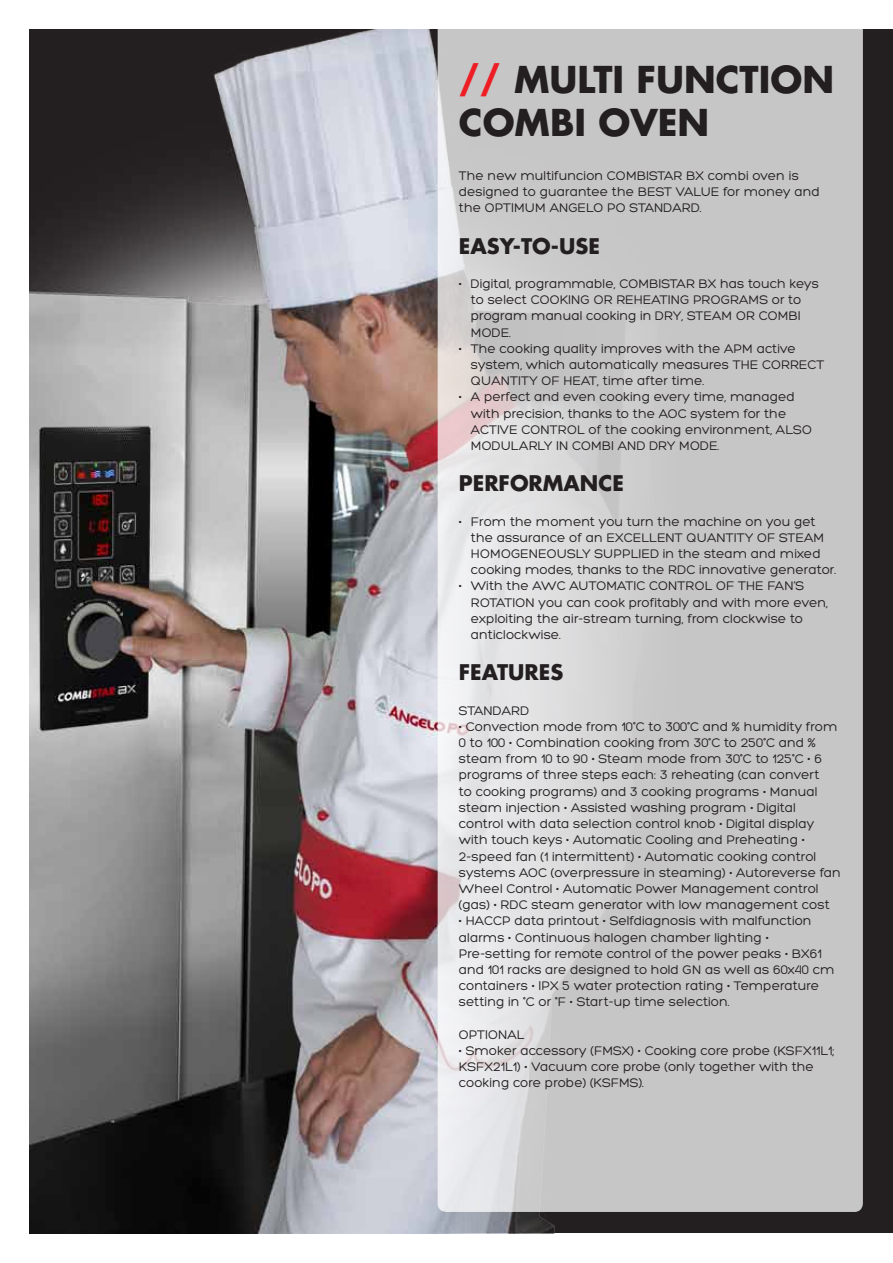
<style>
.page{position:relative;width:893px;height:1263px;background:#fff}
.page>*{position:absolute;margin:0;border:0;box-sizing:border-box;transform-origin:0 0}
.t1{font:700 36px "Futura";color:#231f20}
.t2{font:700 21px "Futura";color:#231f20}
.t3{font:13.5px/16.2px "Hero";color:#231f20}
.s1{color:#ee1d23}
</style>
<div class="page">
<img style="left:30px;top:30px;width:863px;height:1203px">
<svg style="left:438px;top:0;width:425px;height:1212px;background:#cfcecf"></svg>
<h1 class="t1" style="left:459px;top:54px;width:377px"><span class="s1">//</span> MULTI FUNCTION</h1>
<h1 class="t1" style="left:459px;top:97px;width:252px">COMBI OVEN</h1>
<p class="t3" style="left:459px;top:168px;width:362px">The new multifuncion COMBISTAR BX combi oven is designed to guarantee the BEST VALUE for money and the OPTIMUM ANGELO PO STANDARD.</p>
<h2 class="t2" style="left:459px;top:231px;width:143px">EASY-TO-USE</h2>
<p class="t3" style="left:471px;top:276px;width:350px;text-indent:-12px">• Digital, programmable, COMBISTAR BX has touch keys to select COOKING OR REHEATING PROGRAMS or to program manual cooking in DRY, STEAM OR COMBI MODE.</p>
<p class="t3" style="left:471px;top:340px;width:355px;text-indent:-12px">• The cooking quality improves with the APM active system, which automatically measures THE CORRECT<br>QUANTITY OF HEAT, time after time.</p>
<p class="t3" style="left:471px;top:389px;width:343px;text-indent:-12px">• A perfect and even cooking every time, managed with precision, thanks to the AOC system for the ACTIVE CONTROL of the cooking environment, ALSO MODULARLY IN COMBI AND DRY MODE.</p>
<h2 class="t2" style="left:459px;top:469px;width:166px">PERFORMANCE</h2>
<p class="t3" style="left:471px;top:513px;width:367px;text-indent:-12px">• From the moment you turn the machine on you get the assurance of an EXCELLENT QUANTITY OF STEAM HOMOGENEOUSLY SUPPLIED in the steam and mixed cooking modes, thanks to the RDC innovative generator.</p>
<p class="t3" style="left:471px;top:578px;width:359px;text-indent:-12px">• With the AWC AUTOMATIC CONTROL OF THE FAN’S ROTATION you can cook profitably and with more even, exploiting the air-stream turning, from clockwise to anticlockwise.</p>
<h2 class="t2" style="left:459px;top:658px;width:106px">FEATURES</h2>
<p class="t3" style="left:459px;top:702px;width:72px">STANDARD</p>
<p class="t3" style="left:459px;top:718px;width:383px">• Convection mode from 10°C to 300°C and % humidity from 0 to 100 • Combination cooking from 30°C to 250°C and % steam from 10 to 90 • Steam mode from 30°C to 125°C • 6 programs of three steps each: 3 reheating (can convert<br>to cooking programs) and 3 cooking programs • Manual steam injection • Assisted washing program • Digital control with data selection control knob • Digital display with touch keys • Automatic Cooling and Preheating • 2-speed fan (1 intermittent) • Automatic cooking control systems AOC (overpressure in steaming) • Autoreverse fan Wheel Control • Automatic Power Management control (gas) • RDC steam generator with low management cost</p>
<p class="t3" style="left:459px;top:913px;width:377px">• HACCP data printout • Selfdiagnosis with malfunction alarms • Continuous halogen chamber lighting • Pre-setting for remote control of the power peaks • BX61 and 101 racks are designed to hold GN as well as 60x40 cm containers • IPX 5 water protection rating • Temperature setting in °C or °F • Start-up time selection.</p>
<p class="t3" style="left:459px;top:1026px;width:67px">OPTIONAL</p>
<p class="t3" style="left:459px;top:1042px;width:377px">• Smoker accessory (FMSX) • Cooking core probe (KSFX11L1;<br>KSFX21L1) • Vacuum core probe (only together with the cooking core probe) (KSFMS).</p>
</div>
